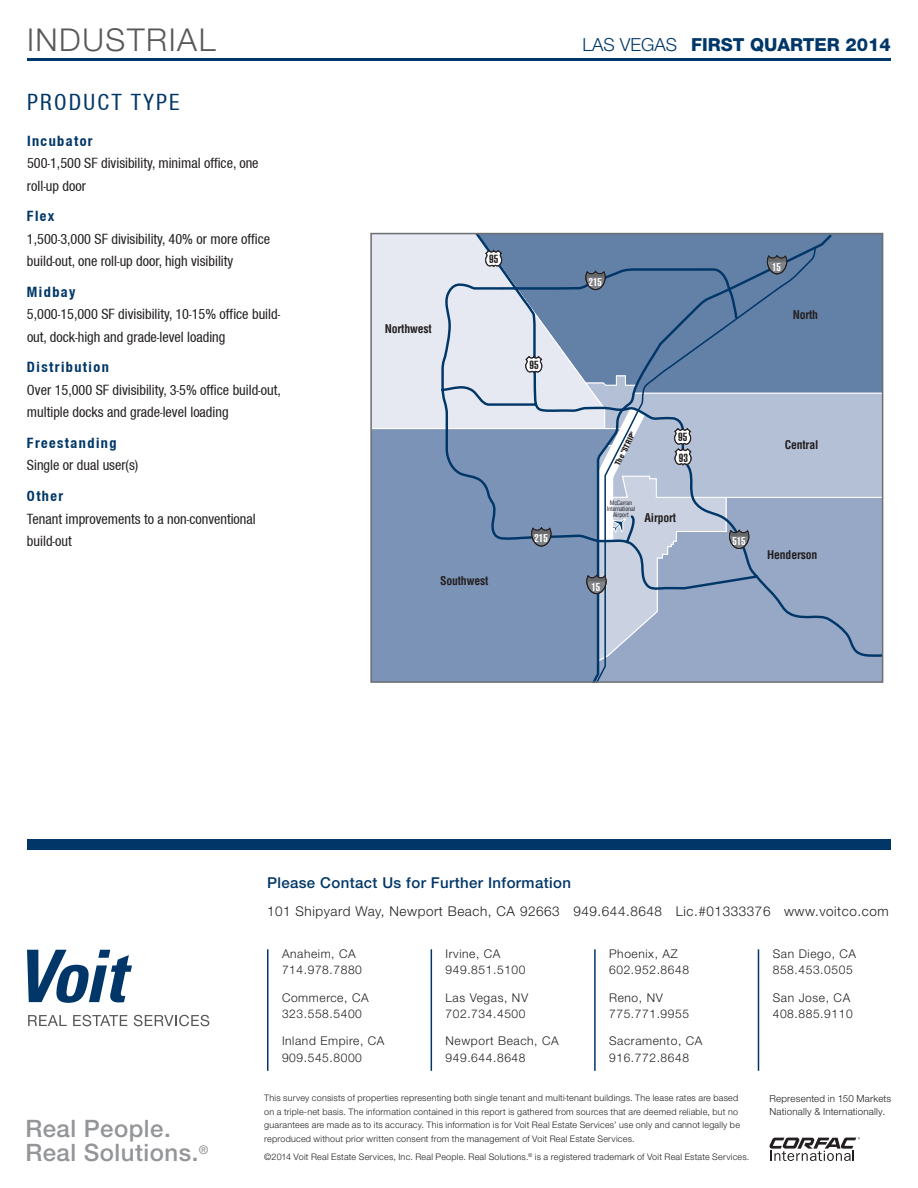
<style>
.page{position:relative;width:918px;height:1188px;background:#fff}
.page>*{position:absolute;margin:0;border:0;box-sizing:border-box;transform-origin:0 0}
.t1{font:300 31.5px "Helvetica Neue LT Std";letter-spacing:.05em;color:#58595b}
.t2{font:500 24px/24px "Helvetica Neue LT Std";letter-spacing:.02em;color:#939598}
.t3{font:condensed 22.5px "Helvetica Neue LT";letter-spacing:.1em;color:#003768}
.t4{font:800 18px "Helvetica Neue LT Std";color:#003768}
.t5{font:500 15px "Helvetica Neue LT Std";letter-spacing:.025em;color:#003768}
.t6{font:condensed 14.25px/22.5px "Helvetica Neue LT";color:#231f20}
.t7{font:700 condensed 14.25px "Helvetica Neue LT";letter-spacing:.1em;color:#003768}
.t8{font:300 13.5px "Helvetica Neue LT Std";letter-spacing:.04em;color:#231f20}
.t9{font:300 12px/16.5px "Helvetica Neue LT Std";letter-spacing:.05em;color:#231f20}
.t10{font:700 condensed 11.7px "Helvetica LT";letter-spacing:-.015em;color:#231f20}
.t11{font:900 extra-condensed 11.55px/20.2px "Helvetica LT";color:#231f20;scale:1.2 1}
.t12{font:900 extra-condensed 11.1px "Helvetica LT";color:#fff;scale:1.2 1}
.t13{font:300 9.75px/13.5px "Helvetica Neue LT Std";letter-spacing:.02em;color:#231f20}
.t14{font:300 9px/13.5px "Helvetica Neue LT Std";letter-spacing:.025em;color:#231f20}
.t15{font:900 condensed 7.65px "Helvetica LT";color:#231f20}
.t16{font:condensed 6.15px/6.1px "Helvetica LT";letter-spacing:-.025em;color:#231f20;text-align:center}
.s1{font-weight:300}
</style>
<div class="page">
<hr style="left:27px;top:58px;width:864px;height:3px;background:#003768">
<hr style="left:267px;top:949px;width:1px;height:122px;background:#003768">
<hr style="left:431px;top:949px;width:1px;height:122px;background:#003768">
<hr style="left:594px;top:949px;width:2px;height:122px;background:#003768">
<hr style="left:758px;top:949px;width:1px;height:122px;background:#003768">
<div style="left:27px;top:839px;width:864px;height:11px;background:#003768"></div>
<svg style="left:28px;top:1015px;width:39px;height:11px"></svg>
<svg style="left:73px;top:1015px;width:54px;height:11px"></svg>
<svg style="left:134px;top:1015px;width:75px;height:11px"></svg>
<svg style="left:27px;top:950px;width:105px;height:53px"></svg>
<svg style="left:770px;top:1137px;width:90px;height:24px"></svg>
<div style="left:373px;top:429px;width:67px;height:251px;background:#7b93b6"></div>
<div style="left:373px;top:236px;width:67px;height:192px;background:#e6e9f1"></div>
<svg style="left:440px;top:236px;width:440px;height:444px;background:#8197b9"></svg>
<svg style="left:441px;top:247px;width:439px;height:415px;background:#8fa3c0"></svg>
<div style="left:370px;top:233px;width:513px;height:450px;border:2px solid #6d6e71"></div>
<h1 class="t1" style="left:27px;top:20px;width:179px">Industrial</h1>
<h3 class="t4" style="left:583px;top:33px;width:310px"><span class="s1">Las Vegas</span> FIRST QUARTER 2014</h3>
<h3 class="t3" style="left:27px;top:89px;width:154px">PRODUCT TYPE</h3>
<h3 class="t7" style="left:27px;top:132px;width:67px">Incubator</h3>
<h3 class="t6" style="left:27px;top:152px;width:233px">500-1,500 SF divisibility, minimal office, one roll-up door</h3>
<h3 class="t7" style="left:27px;top:207px;width:29px">Flex</h3>
<h3 class="t6" style="left:27px;top:227px;width:245px">1,500-3,000 SF divisibility, 40% or more office build-out, one roll-up door, high visibility</h3>
<h3 class="t7" style="left:27px;top:283px;width:50px">Midbay</h3>
<h3 class="t6" style="left:27px;top:303px;width:255px">5,000-15,000 SF divisibility, 10-15% office build&shy;out, dock-high and grade-level loading</h3>
<h3 class="t7" style="left:27px;top:359px;width:83px">Distribution</h3>
<h3 class="t6" style="left:27px;top:378px;width:255px">Over 15,000 SF divisibility, 3-5% office build-out, multiple docks and grade-level loading</h3>
<h3 class="t7" style="left:27px;top:434px;width:91px">Freestanding</h3>
<h3 class="t6" style="left:27px;top:454px;width:113px">Single or dual user(s)</h3>
<h3 class="t7" style="left:27px;top:487px;width:38px">Other</h3>
<h3 class="t6" style="left:27px;top:507px;width:230px">Tenant improvements to a non-conventional build-out</h3>
<p class="t10" style="left:385px;top:321px;width:49px">Northwest</p>
<p class="t11" style="left:489px;top:249px;width:9px">95</p>
<p class="t11" style="left:530px;top:355px;width:9px">95</p>
<p class="t10" style="left:440px;top:574px;width:50px">Southwest</p>
<p class="t12" style="left:535px;top:532px;width:13px">215</p>
<p class="t12" style="left:589px;top:276px;width:13px">215</p>
<p class="t15" style="left:613px;top:463px;width:38px;rotate:-63deg">The "STRIP"</p>
<p class="t11" style="left:678px;top:427px;width:10px">95<br>93</p>
<p class="t16" style="left:607px;top:500px;width:30px">McCarran<br>International<br>Airport</p>
<p class="t10" style="left:645px;top:510px;width:33px">Airport</p>
<p class="t12" style="left:591px;top:580px;width:9px">15</p>
<p class="t12" style="left:772px;top:261px;width:9px">15</p>
<p class="t10" style="left:793px;top:308px;width:27px">North</p>
<p class="t10" style="left:785px;top:438px;width:35px">Central</p>
<p class="t12" style="left:732px;top:535px;width:13px">515</p>
<p class="t10" style="left:767px;top:547px;width:52px">Henderson</p>
<h2 class="t2" style="left:25px;top:1116px;width:185px">Real People.<br>Real Solutions.<sup>®</sup></h2>
<h3 class="t5" style="left:267px;top:873px;width:305px">Please Contact Us for Further Information</h3>
<h3 class="t8" style="left:267px;top:903px;width:623px">101 Shipyard Way, Newport Beach, CA 92663 949.644.8648 Lic.#01333376 www.voitco.com</h3>
<h3 class="t9" style="left:282px;top:945px;width:81px">Anaheim, CA<br>714.978.7880</h3>
<h3 class="t9" style="left:282px;top:989px;width:88px">Commerce, CA<br>323.558.5400</h3>
<h3 class="t9" style="left:282px;top:1033px;width:104px">Inland Empire, CA<br>909.545.8000</h3>
<h3 class="t9" style="left:446px;top:945px;width:81px">Irvine, CA<br>949.851.5100</h3>
<h3 class="t9" style="left:446px;top:989px;width:84px">Las Vegas, NV<br>702.734.4500</h3>
<h3 class="t9" style="left:446px;top:1033px;width:115px">Newport Beach, CA<br>949.644.8648</h3>
<h3 class="t9" style="left:773px;top:945px;width:85px">San Diego, CA<br>858.453.0505</h3>
<h3 class="t9" style="left:773px;top:989px;width:81px">San Jose, CA<br>408.885.9110</h3>
<h3 class="t9" style="left:609px;top:945px;width:81px">Phoenix, AZ<br>602.952.8648</h3>
<h3 class="t9" style="left:609px;top:989px;width:81px">Reno, NV<br>775.771.9955</h3>
<h3 class="t9" style="left:609px;top:1033px;width:95px">Sacramento, CA<br>916.772.8648</h3>
<p class="t14" style="left:264px;top:1091px;width:477px">This survey consists of properties representing both single tenant and multi-tenant buildings. The lease rates are based on a triple-net basis. The information contained in this report is gathered from sources that are deemed reliable, but no guarantees are made as to its accuracy. This information is for Voit Real Estate Services’ use only and cannot legally be reproduced without prior written consent from the management of Voit Real Estate Services.</p>
<p class="t14" style="left:264px;top:1150px;width:487px">©2014 Voit Real Estate Services, Inc. Real People. Real Solutions.<sup>®</sup> is a registered trademark of Voit Real Estate Services.</p>
<p class="t13" style="left:770px;top:1091px;width:123px">Represented in 150 Markets<br>Nationally &amp; Internationally.</p>
</div>
